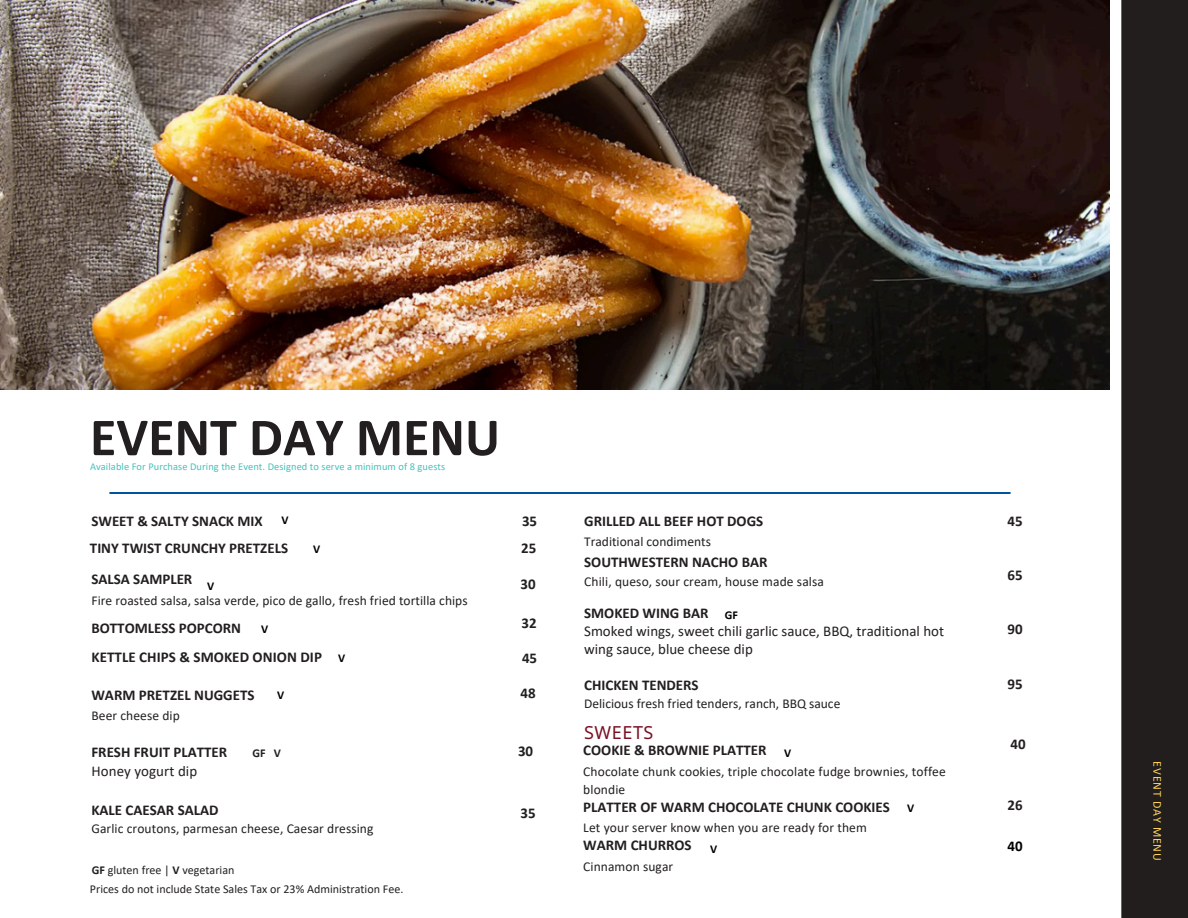
<style>
.page{position:relative;width:1188px;height:918px;background:#fff}
.page>*{position:absolute;margin:0;border:0;box-sizing:border-box;transform-origin:0 0}
.t1{font:700 54px "Calibri";color:#231f20}
.t2{font:18px "Noto Sans";letter-spacing:.03em;color:#791026}
.t3{font:700 15px/28.2px "Calibri";color:#231f20}
.t4{font:15px/18px "Calibri";color:#231f20}
.t5{font:700 15px "Calibri";color:#221f1f}
.t6{font:700 15px "Calibri";color:#000}
.t7{font:13.5px/18px "Calibri";letter-spacing:.01em;color:#231f20}
.t8{font:13.5px "Calibri";letter-spacing:.005em;color:#221f1f}
.t9{font:12px "Calibri";color:#231f20}
.t10{font:12px "Calibri";color:#221f1f}
.t11{font:12px "Calibri";letter-spacing:.06em;color:#ffd457}
.t12{font:700 12px "Calibri";color:#000}
.t13{font:700 12px "Calibri";color:#221f1f}
.t14{font:10.5px "Calibri";letter-spacing:.01em;color:#48c1bb}
.s1{font-weight:400}
.s2{font-weight:700}
</style>
<div class="page">
<img style="left:109px;top:493px;width:902px;height:1px">
<div style="left:1121px;top:0;width:67px;height:918px;background:#231e1e"></div>
<img style="left:0;top:0;width:1109px;height:389px">
<p class="t1" style="left:90px;top:415px;width:412px">EVENT DAY MENU</p>
<p class="t14" style="left:90px;top:462px;width:357px">Available For Purchase During the Event. Designed to serve a minimum of 8 guests</p>
<p class="t3" style="left:91px;top:508px;width:173px">SWEET &amp; SALTY SNACK MIX</p>
<h2 class="t3" style="left:90px;top:535px;width:200px">TINY TWIST CRUNCHY PRETZELS</h2>
<h3 class="t12" style="left:282px;top:515px;width:9px">V</h3>
<p class="t12" style="left:313px;top:544px;width:9px">V</p>
<h4 class="t5" style="left:91px;top:573px;width:102px">SALSA SAMPLER</h4>
<h4 class="t8" style="left:91px;top:594px;width:378px">Fire roasted salsa, salsa verde, pico de gallo, fresh fried tortilla chips</h4>
<p class="t12" style="left:207px;top:581px;width:9px">V</p>
<h3 class="t3" style="left:522px;top:508px;width:17px">35</h3>
<h3 class="t3" style="left:521px;top:535px;width:17px">25</h3>
<h1 class="t5" style="left:520px;top:577px;width:17px">30</h1>
<h3 class="t3" style="left:521px;top:610px;width:17px">32</h3>
<p class="t3" style="left:522px;top:645px;width:17px">45</p>
<p class="t3" style="left:520px;top:680px;width:17px">48</p>
<h2 class="t3" style="left:91px;top:616px;width:232px">BOTTOMLESS POPCORN<br>KETTLE CHIPS &amp; SMOKED ONION DIP</h2>
<p class="t3" style="left:91px;top:682px;width:165px">WARM PRETZEL NUGGETS</p>
<p class="t7" style="left:91px;top:708px;width:90px">Beer cheese dip</p>
<h3 class="t3" style="left:91px;top:744px;width:137px;line-height:19.2px">FRESH FRUIT PLATTER<br><span class="s1">Honey yogurt dip</span></h3>
<p class="t3" style="left:91px;top:797px;width:129px">KALE CAESAR SALAD</p>
<p class="t7" style="left:91px;top:820px;width:284px">Garlic croutons, parmesan cheese, Caesar dressing</p>
<h3 class="t12" style="left:261px;top:624px;width:9px">V</h3>
<p class="t12" style="left:338px;top:653px;width:9px">V</p>
<p class="t12" style="left:277px;top:690px;width:9px">V</p>
<p class="t13" style="left:253px;top:748px;width:30px">GF V</p>
<p class="t5" style="left:518px;top:745px;width:17px">30</p>
<h2 class="t3" style="left:520px;top:801px;width:17px">35</h2>
<h3 class="t10" style="left:92px;top:865px;width:144px"><span class="s2">GF</span> gluten free | <span class="s2">V</span> vegetarian</h3>
<h3 class="t9" style="left:90px;top:884px;width:315px">Prices do not include State Sales Tax or 23% Administration Fee.</h3>
<p class="t3" style="left:584px;top:508px;width:181px">GRILLED ALL BEEF HOT DOGS</p>
<p class="t7" style="left:584px;top:534px;width:128px">Traditional condiments</p>
<h4 class="t3" style="left:584px;top:549px;width:185px">SOUTHWESTERN NACHO BAR</h4>
<h4 class="t7" style="left:584px;top:574px;width:241px">Chili, queso, sour cream, house made salsa</h4>
<h6 class="t4" style="left:584px;top:605px;width:361px"><span class="s2">SMOKED WING BAR<br></span>Smoked wings, sweet chili garlic sauce, BBQ, traditional hot wing sauce, blue cheese dip</h6>
<h6 class="t3" style="left:584px;top:672px;width:116px">CHICKEN TENDERS</h6>
<h6 class="t7" style="left:584px;top:695px;width:258px">Delicious fresh fried tenders, ranch, BBQ sauce</h6>
<p class="t3" style="left:583px;top:737px;width:185px">COOKIE &amp; BROWNIE PLATTER</p>
<p class="t7" style="left:583px;top:763px;width:364px">Chocolate chunk cookies, triple chocolate fudge brownies, toffee blondie</p>
<p class="t3" style="left:583px;top:794px;width:308px">PLATTER OF WARM CHOCOLATE CHUNK COOKIES</p>
<p class="t7" style="left:583px;top:819px;width:285px">Let your server know when you are ready for them</p>
<p class="t12" style="left:725px;top:610px;width:15px">GF</p>
<p class="t2" style="left:584px;top:720px;width:71px">SWEETS</p>
<p class="t12" style="left:784px;top:748px;width:9px">V</p>
<p class="t12" style="left:907px;top:803px;width:9px">V</p>
<h3 class="t5" style="left:583px;top:839px;width:110px">WARM CHURROS</h3>
<h3 class="t8" style="left:583px;top:861px;width:91px">Cinnamon sugar</h3>
<p class="t12" style="left:710px;top:844px;width:9px">V</p>
<p class="t3" style="left:1008px;top:508px;width:17px">45</p>
<p class="t3" style="left:1008px;top:562px;width:17px">65</p>
<p class="t3" style="left:1008px;top:616px;width:17px">90</p>
<p class="t3" style="left:1008px;top:671px;width:17px">95</p>
<p class="t3" style="left:1011px;top:732px;width:17px">40</p>
<p class="t3" style="left:1008px;top:792px;width:17px">26</p>
<h3 class="t6" style="left:1008px;top:840px;width:17px">40</h3>
<p class="t11" style="left:1163px;top:761px;width:101px;rotate:90deg">EVENT DAY MENU</p>
</div>
